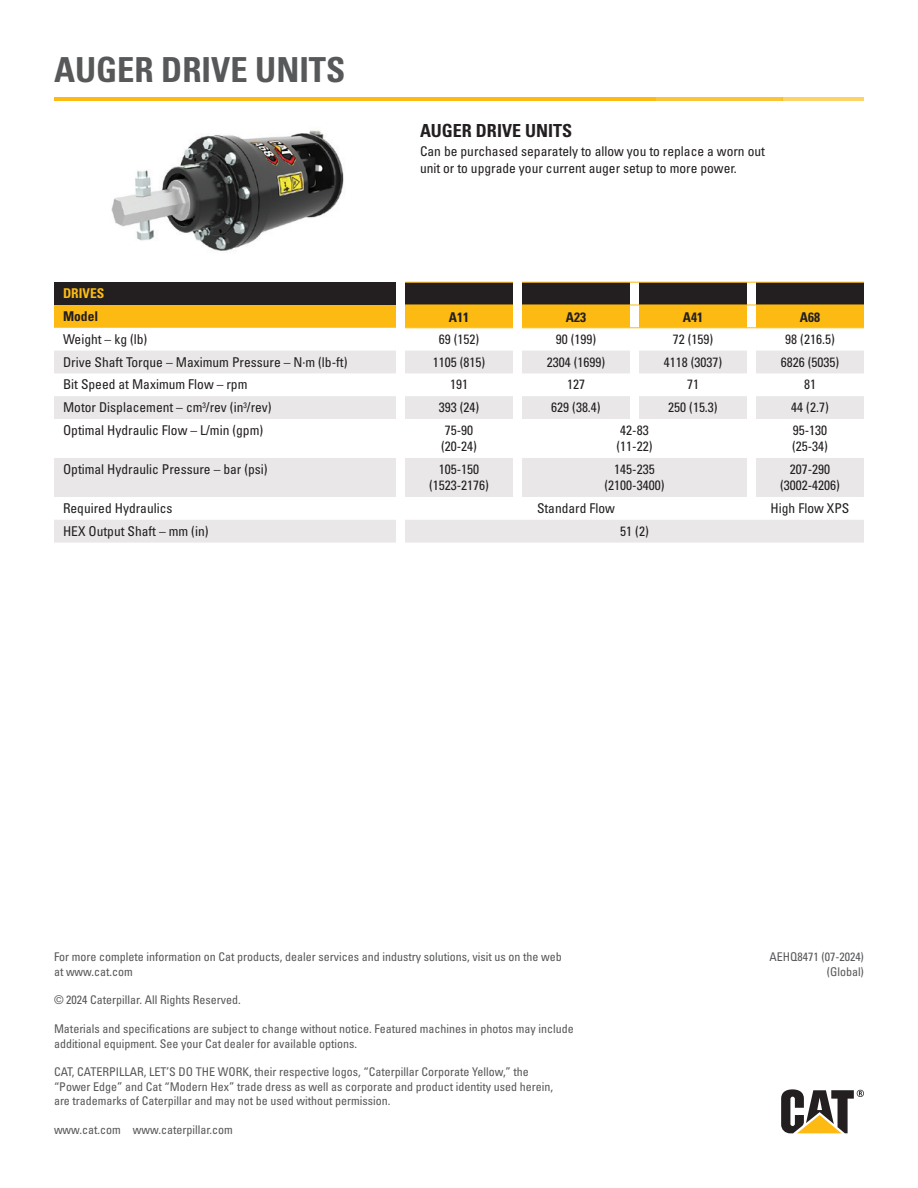
<style>
.page{position:relative;width:918px;height:1188px;background:#fff}
.page>*{position:absolute;margin:0;border:0;box-sizing:border-box;transform-origin:0 0}
.t1{font:34.5px "Univers LTCYR 67 Bold Cond";color:#57585a}
.t2{font:18px "Univers LTCYR 67 Bold Cond";color:#231f20}
.t3{font:condensed 13.5px/16.2px "Univers LTCYR 57";color:#231f20}
.t4{font:13.5px "Univers LTCYR 67 Bold Cond";color:#231f20}
.t5{font:13.5px "Univers LTCYR 67 Bold Cond";color:#fcba13}
.t6{font:condensed 12px/14.4px "Univers LTCYR 57";color:#57585a}
</style>
<div class="page">
<svg style="left:781px;top:1089px;width:83px;height:44px"></svg>
<div style="left:54px;top:282px;width:342px;height:23px;background:#231f20"></div>
<div style="left:54px;top:305px;width:342px;height:23px;background:#fcba13"></div>
<svg style="left:54px;top:351px;width:810px;height:192px;fill:#e9e7e7"></svg>
<svg style="left:405px;top:282px;width:459px;height:47px;background:#9d7b29"></svg>
<hr style="left:756px;top:328px;width:108px;height:1px;background:#fcba13">
<hr style="left:54px;top:97px;width:601px;height:4px;background:#fcba13">
<hr style="left:654px;top:97px;width:128px;height:4px;background:#fcc437">
<hr style="left:782px;top:97px;width:82px;height:4px;background:#fdd266">
<img style="left:111px;top:130px;width:233px;height:121px">
<h1 class="t1" style="left:54px;top:48px;width:293px">AUGER DRIVE UNITS</h1>
<h2 class="t2" style="left:420px;top:120px;width:154px">AUGER DRIVE UNITS</h2>
<p class="t3" style="left:420px;top:143px;width:346px">Can be purchased separately to allow you to replace a worn out unit or to upgrade your current auger setup to more power.</p>
<p class="t5" style="left:63px;top:285px;width:43px">DRIVES</p>
<p class="t4" style="left:63px;top:308px;width:37px">Model</p>
<p class="t4" style="left:449px;top:309px;width:22px">A11</p>
<p class="t4" style="left:566px;top:309px;width:22px">A23</p>
<p class="t4" style="left:683px;top:309px;width:22px">A41</p>
<p class="t4" style="left:800px;top:309px;width:22px">A68</p>
<p class="t3" style="left:63px;top:331px;width:86px">Weight – kg (lb)</p>
<p class="t3" style="left:439px;top:331px;width:42px">69 (152)</p>
<p class="t3" style="left:556px;top:331px;width:42px">90 (199)</p>
<p class="t3" style="left:673px;top:331px;width:42px">72 (159)</p>
<p class="t3" style="left:785px;top:331px;width:51px">98 (216.5)</p>
<p class="t3" style="left:63px;top:353px;width:286px">Drive Shaft Torque – Maximum Pressure – N·m (lb-ft)</p>
<p class="t3" style="left:433px;top:353px;width:54px">1105 (815)</p>
<p class="t3" style="left:547px;top:353px;width:60px">2304 (1699)</p>
<p class="t3" style="left:664px;top:353px;width:60px">4118 (3037)</p>
<p class="t3" style="left:781px;top:353px;width:60px">6826 (5035)</p>
<p class="t3" style="left:63px;top:376px;width:186px">Bit Speed at Maximum Flow – rpm</p>
<p class="t3" style="left:450px;top:376px;width:19px">191</p>
<p class="t3" style="left:567px;top:376px;width:19px">127</p>
<p class="t3" style="left:687px;top:376px;width:13px">71</p>
<p class="t3" style="left:804px;top:376px;width:13px">81</p>
<p class="t3" style="left:63px;top:399px;width:210px">Motor Displacement – cm<sup>3</sup>/rev (in<sup>3</sup>/rev)</p>
<p class="t3" style="left:439px;top:399px;width:42px">393 (24)</p>
<p class="t3" style="left:551px;top:399px;width:51px">629 (38.4)</p>
<p class="t3" style="left:668px;top:399px;width:51px">250 (15.3)</p>
<p class="t3" style="left:791px;top:399px;width:39px">44 (2.7)</p>
<p class="t3" style="left:63px;top:422px;width:202px">Optimal Hydraulic Flow – L/min (gpm)</p>
<p class="t3" style="left:441px;top:422px;width:37px">75-90 (20-24)</p>
<p class="t3" style="left:617px;top:422px;width:37px">42-83 (11-22)</p>
<p class="t3" style="left:792px;top:422px;width:37px">95-130 (25-34)</p>
<p class="t3" style="left:63px;top:461px;width:206px">Optimal Hydraulic Pressure – bar (psi)</p>
<p class="t3" style="left:429px;top:461px;width:61px;text-align:center">105-150 (1523-2176)</p>
<p class="t3" style="left:605px;top:461px;width:61px;text-align:center">145-235 (2100-3400)</p>
<p class="t3" style="left:780px;top:461px;width:61px;text-align:center">207-290 (3002-4206)</p>
<p class="t3" style="left:63px;top:500px;width:111px">Required Hydraulics</p>
<p class="t3" style="left:537px;top:500px;width:79px">Standard Flow</p>
<p class="t3" style="left:771px;top:500px;width:80px">High Flow XPS</p>
<p class="t3" style="left:63px;top:523px;width:147px">HEX Output Shaft – mm (in)</p>
<p class="t3" style="left:620px;top:523px;width:30px">51 (2)</p>
<p class="t6" style="left:54px;top:949px;width:509px">For more complete information on Cat products, dealer services and industry solutions, visit us on the web at www.cat.com</p>
<p class="t6" style="left:54px;top:993px;width:188px">© 2024 Caterpillar. All Rights Reserved.</p>
<p class="t6" style="left:54px;top:1021px;width:521px">Materials and specifications are subject to change without notice. Featured machines in photos may include additional equipment. See your Cat dealer for available options.</p>
<p class="t6" style="left:54px;top:1065px;width:501px">CAT, CATERPILLAR, LET’S DO THE WORK, their respective logos, “Caterpillar Corporate Yellow,” the “Power Edge” and Cat “Modern Hex” trade dress as well as corporate and product identity used herein, are trademarks of Caterpillar and may not be used without permission.</p>
<p class="t6" style="left:54px;top:1122px;width:180px">www.cat.com www.caterpillar.com</p>
<p class="t6" style="left:769px;top:949px;width:96px;text-align:right">AEHQ8471 (07-2024) (Global)</p>
</div>
